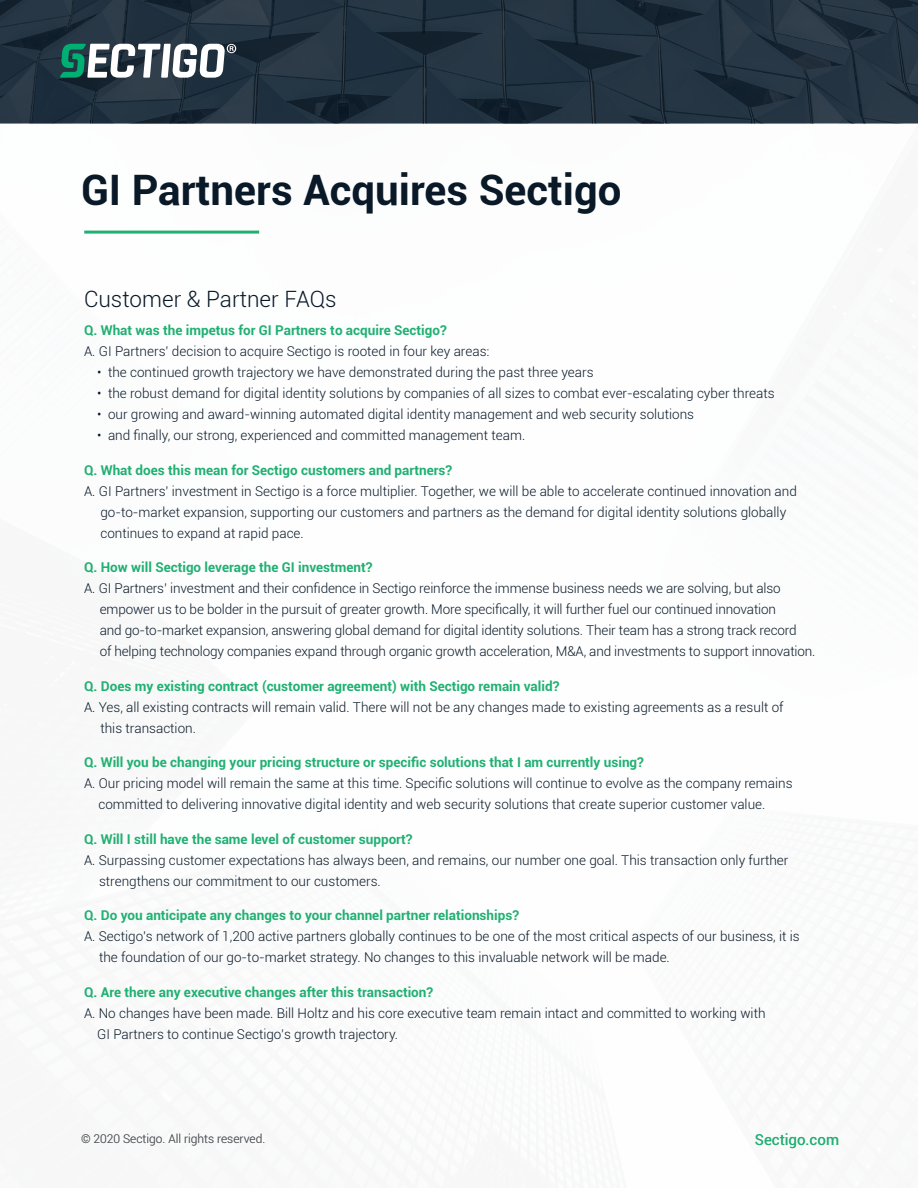
<style>
.page{position:relative;width:918px;height:1188px;background:#fff}
.page>*{position:absolute;margin:0;border:0;box-sizing:border-box;transform-origin:0 0}
.t1{font:700 42px "Roboto";color:#091928}
.t2{font:300 22.5px "Roboto";color:#091928}
.t3{font:15px "Roboto";color:#20b072}
.t4{font:300 13.5px/21px "Roboto";color:#091928}
.t5{font:700 13.5px "Roboto";color:#20b072}
.t6{font:300 12px "Roboto";color:#54575a}
</style>
<div class="page">
<svg style="left:0;top:0;width:918px;height:123px;background:#22313f"></svg>
<svg style="left:60px;top:44px;width:176px;height:34px"></svg>
<hr style="left:84px;top:231px;width:175px;height:3px;background:#20b072">
<p class="t1" style="left:81px;top:160px;width:542px">GI Partners Acquires Sectigo</p>
<p class="t2" style="left:84px;top:283px;width:254px">Customer &amp; Partner FAQs</p>
<p class="t5" style="left:84px;top:321px;width:364px">Q. What was the impetus for GI Partners to acquire Sectigo?</p>
<p class="t4" style="left:84px;top:340px;width:407px">A. GI Partners’ decision to acquire Sectigo is rooted in four key areas:</p>
<p class="t4" style="left:97px;top:361px;width:498px">• the continued growth trajectory we have demonstrated during the past three years</p>
<p class="t4" style="left:97px;top:382px;width:679px">• the robust demand for digital identity solutions by companies of all sizes to combat ever-escalating cyber threats</p>
<p class="t4" style="left:97px;top:403px;width:599px">• our growing and award-winning automated digital identity management and web security solutions</p>
<p class="t4" style="left:97px;top:424px;width:430px">• and finally, our strong, experienced and committed management team.</p>
<p class="t5" style="left:84px;top:460px;width:370px">Q. What does this mean for Sectigo customers and partners?</p>
<p class="t4" style="left:100px;top:480px;width:698px;text-indent:-16px">A. GI Partners’ investment in Sectigo is a force multiplier. Together, we will be able to accelerate continued innovation and go-to-market expansion, supporting our customers and partners as the demand for digital identity solutions globally continues to expand at rapid pace.</p>
<p class="t5" style="left:84px;top:558px;width:290px">Q. How will Sectigo leverage the GI investment?</p>
<p class="t4" style="left:100px;top:577px;width:717px;text-indent:-16px">A. GI Partners’ investment and their confidence in Sectigo reinforce the immense business needs we are solving, but also empower us to be bolder in the pursuit of greater growth. More specifically, it will further fuel our continued innovation<br>and go-to-market expansion, answering global demand for digital identity solutions. Their team has a strong track record<br>of helping technology companies expand through organic growth acceleration, M&amp;A, and investments to support innovation.</p>
<p class="t5" style="left:84px;top:676px;width:477px">Q. Does my existing contract (customer agreement) with Sectigo remain valid?</p>
<p class="t4" style="left:100px;top:696px;width:685px;text-indent:-16px">A. Yes, all existing contracts will remain valid. There will not be any changes made to existing agreements as a result of this transaction.</p>
<p class="t5" style="left:84px;top:753px;width:562px">Q. Will you be changing your pricing structure or specific solutions that I am currently using?</p>
<p class="t4" style="left:98px;top:772px;width:696px;text-indent:-14px">A. Our pricing model will remain the same at this time. Specific solutions will continue to evolve as the company remains committed to delivering innovative digital identity and web security solutions that create superior customer value.</p>
<p class="t5" style="left:84px;top:829px;width:330px">Q. Will I still have the same level of customer support?</p>
<p class="t4" style="left:99px;top:849px;width:691px;text-indent:-15px">A. Surpassing customer expectations has always been, and remains, our number one goal. This transaction only further strengthens our commitment to our customers.</p>
<p class="t5" style="left:84px;top:906px;width:437px">Q. Do you anticipate any changes to your channel partner relationships?</p>
<p class="t4" style="left:99px;top:925px;width:702px;text-indent:-15px">A. Sectigo’s network of 1,200 active partners globally continues to be one of the most critical aspects of our business, it is the foundation of our go-to-market strategy. No changes to this invaluable network will be made.</p>
<p class="t5" style="left:84px;top:982px;width:351px">Q. Are there any executive changes after this transaction?</p>
<p class="t4" style="left:97px;top:1002px;width:670px;text-indent:-13px">A. No changes have been made. Bill Holtz and his core executive team remain intact and committed to working with<br>GI Partners to continue Sectigo’s growth trajectory.</p>
<p class="t6" style="left:81px;top:1131px;width:186px">© 2020 Sectigo. All rights reserved.</p>
<p class="t3" style="left:755px;top:1130px;width:86px">Sectigo.com</p>
</div>
